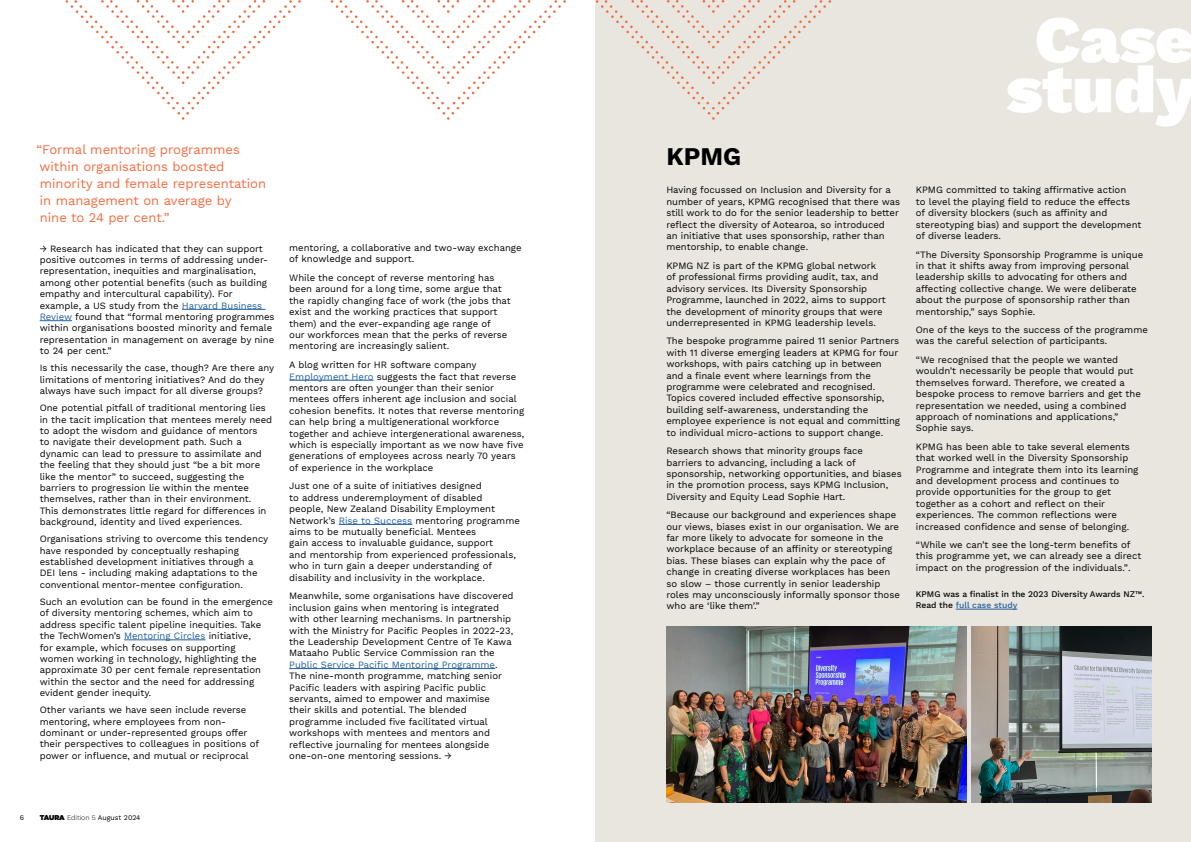
<style>
.page{position:relative;width:1191px;height:842px;background:#fff}
.page>*{position:absolute;margin:0;border:0;box-sizing:border-box;transform-origin:0 0}
.t1{font:900 67px/50px "Work Sans";color:#fff;text-align:center}
.t2{font:700 25px "Work Sans";color:#000}
.t3{font:13px/17px "Work Sans";color:#f36c3f}
.t4{font:9.5px/11.4px "Work Sans";color:#000}
.t5{font:500 8.5px/11px "Work Sans";color:#000}
.t6{font:7px "Work Sans";color:#000}
.s1{color:#215e9e}
.s2{font-family:"Gotham";font-weight:900}
.s3{font-weight:300}
</style>
<div class="page">
<div style="left:595px;top:0;width:596px;height:842px;background:#e9e6df"></div>
<img style="left:666px;top:626px;width:301px;height:176px">
<img style="left:971px;top:626px;width:180px;height:176px">
<hr style="left:182px;top:309px;width:83px;height:1px;background:#215e9e">
<hr style="left:40px;top:320px;width:32px;height:1px;background:#215e9e">
<hr style="left:124px;top:640px;width:81px;height:1px;background:#215e9e">
<hr style="left:955px;top:609px;width:62px;height:1px;background:#215e9e">
<svg style="left:596px;top:0;width:235px;height:120px"></svg>
<svg style="left:331px;top:0;width:235px;height:120px"></svg>
<svg style="left:66px;top:0;width:235px;height:120px"></svg>
<hr style="left:289px;top:380px;width:84px;height:1px;background:#215e9e">
<hr style="left:339px;top:524px;width:73px;height:1px;background:#215e9e">
<hr style="left:289px;top:668px;width:206px;height:1px;background:#215e9e">
<h3 class="t3" style="left:36px;top:141px;width:231px">“Formal mentoring programmes within organisations boosted minority and female representation in management on average by<br>nine to 24 per cent.”</h3>
<p class="t4" style="left:40px;top:243px;width:236px">→ Research has indicated that they can support positive outcomes in terms of addressing under&shy;representation, inequities and marginalisation, among other potential benefits (such as building empathy and intercultural capability). For example, a US study from the <span class="s1">Harvard Business Review</span> found that “formal mentoring programmes within organisations boosted minority and female representation in management on average by nine to 24 per cent.”</p>
<p class="t4" style="left:40px;top:363px;width:236px">Is this necessarily the case, though? Are there any limitations of mentoring initiatives? And do they always have such impact for all diverse groups?</p>
<p class="t4" style="left:40px;top:403px;width:234px">One potential pitfall of traditional mentoring lies in the tacit implication that mentees merely need to adopt the wisdom and guidance of mentors<br>to navigate their development path. Such a dynamic can lead to pressure to assimilate and the feeling that they should just “be a bit more like the mentor” to succeed, suggesting the barriers to progression lie within the mentee themselves, rather than in their environment.<br>This demonstrates little regard for differences in background, identity and lived experiences.</p>
<p class="t4" style="left:40px;top:534px;width:230px">Organisations striving to overcome this tendency have responded by conceptually reshaping established development initiatives through a DEI lens - including making adaptations to the conventional mentor-mentee configuration.</p>
<p class="t4" style="left:40px;top:596px;width:235px">Such an evolution can be found in the emergence of diversity mentoring schemes, which aim to address specific talent pipeline inequities. Take the TechWomen’s <span class="s1">Mentoring Circles</span> initiative,<br>for example, which focuses on supporting<br>women working in technology, highlighting the approximate 30 per cent female representation within the sector and the need for addressing evident gender inequity.</p>
<p class="t4" style="left:40px;top:705px;width:221px">Other variants we have seen include reverse mentoring, where employees from non&shy;dominant or under-represented groups offer their perspectives to colleagues in positions of power or influence, and mutual or reciprocal</p>
<p class="t4" style="left:289px;top:242px;width:234px">mentoring, a collaborative and two-way exchange of knowledge and support.</p>
<p class="t4" style="left:289px;top:272px;width:223px">While the concept of reverse mentoring has been around for a long time, some argue that the rapidly changing face of work (the jobs that exist and the working practices that support them) and the ever-expanding age range of<br>our workforces mean that the perks of reverse mentoring are increasingly salient.</p>
<p class="t4" style="left:289px;top:360px;width:237px">A blog written for HR software company <span class="s1">Employment Hero</span> suggests the fact that reverse mentors are often younger than their senior mentees offers inherent age inclusion and social cohesion benefits. It notes that reverse mentoring can help bring a multigenerational workforce together and achieve intergenerational awareness, which is especially important as we now have five generations of employees across nearly 70 years of experience in the workplace</p>
<p class="t4" style="left:289px;top:481px;width:232px">Just one of a suite of initiatives designed<br>to address underemployment of disabled<br>people, New Zealand Disability Employment Network’s <span class="s1">Rise to Success</span> mentoring programme aims to be mutually beneficial. Mentees<br>gain access to invaluable guidance, support<br>and mentorship from experienced professionals, who in turn gain a deeper understanding of disability and inclusivity in the workplace.</p>
<p class="t4" style="left:289px;top:591px;width:226px">Meanwhile, some organisations have discovered inclusion gains when mentoring is integrated with other learning mechanisms. In partnership with the Ministry for Pacific Peoples in 2022-23, the Leadership Development Centre of Te Kawa Mataaho Public Service Commission ran the <span class="s1">Public Service Pacific Mentoring Programme</span>.<br>The nine-month programme, matching senior Pacific leaders with aspiring Pacific public servants, aimed to empower and maximise their skills and potential. The blended programme included five facilitated virtual workshops with mentees and mentors and reflective journaling for mentees alongside one-on-one mentoring sessions. →</p>
<p class="t6" style="left:20px;top:813px;width:6px">6</p>
<p class="t6" style="left:40px;top:813px;width:102px"><span class="s2">TAURA</span> <span class="s3">Edition 5</span> August 2024</p>
<h2 class="t2" style="left:666px;top:142px;width:76px">KPMG</h2>
<p class="t4" style="left:666px;top:185px;width:235px">Having focussed on Inclusion and Diversity for a number of years, KPMG recognised that there was still work to do for the senior leadership to better reflect the diversity of Aotearoa, so introduced<br>an initiative that uses sponsorship, rather than mentorship, to enable change.</p>
<p class="t4" style="left:666px;top:260px;width:221px">KPMG NZ is part of the KPMG global network of professional firms providing audit, tax, and advisory services. Its Diversity Sponsorship Programme, launched in 2022, aims to support the development of minority groups that were underrepresented in KPMG leadership levels.</p>
<p class="t4" style="left:666px;top:336px;width:235px">The bespoke programme paired 11 senior Partners with 11 diverse emerging leaders at KPMG for four workshops, with pairs catching up in between and a finale event where learnings from the programme were celebrated and recognised.<br>Topics covered included effective sponsorship, building self-awareness, understanding the employee experience is not equal and committing to individual micro-actions to support change.</p>
<p class="t4" style="left:666px;top:446px;width:237px">Research shows that minority groups face<br>barriers to advancing, including a lack of sponsorship, networking opportunities, and biases in the promotion process, says KPMG Inclusion, Diversity and Equity Lead Sophie Hart.</p>
<p class="t4" style="left:666px;top:510px;width:235px">“Because our background and experiences shape our views, biases exist in our organisation. We are far more likely to advocate for someone in the workplace because of an affinity or stereotyping bias. These biases can explain why the pace of change in creating diverse workplaces has been so slow – those currently in senior leadership roles may unconsciously informally sponsor those who are ‘like them’.”</p>
<h1 class="t1" style="left:1006px;top:18px;width:191px">Case study</h1>
<p class="t4" style="left:916px;top:185px;width:227px">KPMG committed to taking affirmative action<br>to level the playing field to reduce the effects of diversity blockers (such as affinity and stereotyping bias) and support the development of diverse leaders.</p>
<p class="t4" style="left:916px;top:249px;width:229px">“The Diversity Sponsorship Programme is unique in that it shifts away from improving personal leadership skills to advocating for others and affecting collective change. We were deliberate about the purpose of sponsorship rather than mentorship,” says Sophie.</p>
<p class="t4" style="left:916px;top:324px;width:233px">One of the keys to the success of the programme was the careful selection of participants.</p>
<p class="t4" style="left:916px;top:354px;width:227px">“We recognised that the people we wanted wouldn’t necessarily be people that would put themselves forward. Therefore, we created a bespoke process to remove barriers and get the representation we needed, using a combined approach of nominations and applications,” Sophie says.</p>
<p class="t4" style="left:916px;top:441px;width:224px">KPMG has been able to take several elements that worked well in the Diversity Sponsorship Programme and integrate them into its learning and development process and continues to provide opportunities for the group to get together as a cohort and reflect on their experiences. The common reflections were increased confidence and sense of belonging.</p>
<p class="t4" style="left:916px;top:540px;width:227px">“While we can’t see the long-term benefits of this programme yet, we can already see a direct impact on the progression of the individuals.”.</p>
<p class="t5" style="left:916px;top:589px;width:230px">KPMG was a finalist in the 2023 Diversity Awards NZ™.<br>Read the <span class="s1">full case study</span></p>
</div>
